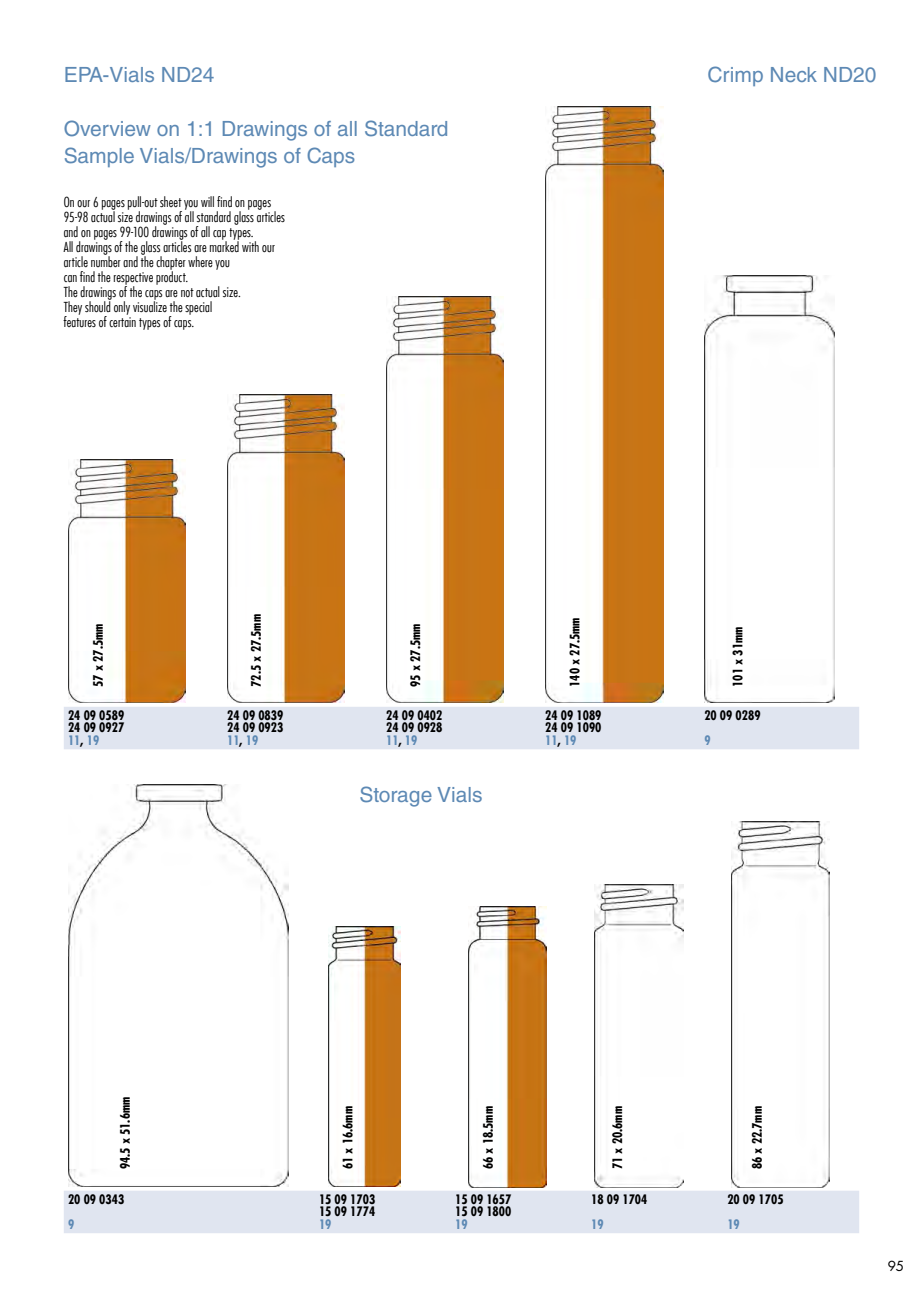
<style>
.page{position:relative;width:923px;height:1297px;background:#fff}
.page>*{position:absolute;margin:0;border:0;box-sizing:border-box;transform-origin:0 0}
.Head_1_Allgemein{font:21px/27px "Helvetica LT Std";color:#5d89b4}
.Kapitel_Info{font:300 condensed 13.5px/15px "Futura LT";letter-spacing:.01em;color:#000}
.t1{font:13.5px "Futura LT";color:#000}
.Tabelle_Nummern{font:700 condensed 12.75px "Futura LT";color:#000}
.Tabelle_Nummern-2{font:700 condensed 12.75px "Futura LT";color:#5d89b4}
.s1{color:#000}
</style>
<div class="page">
<div style="left:64px;top:1191px;width:795px;height:42px;background:#e0e5f0"></div>
<img style="left:68px;top:785px;width:220px;height:401px">
<img style="left:329px;top:927px;width:71px;height:260px">
<img style="left:468px;top:906px;width:79px;height:281px">
<img style="left:594px;top:884px;width:89px;height:303px">
<img style="left:731px;top:822px;width:98px;height:365px">
<div style="left:64px;top:707px;width:795px;height:42px;background:#e0e5f0"></div>
<img style="left:68px;top:459px;width:118px;height:243px">
<img style="left:227px;top:395px;width:118px;height:307px">
<img style="left:386px;top:296px;width:118px;height:406px">
<img style="left:545px;top:106px;width:118px;height:596px">
<img style="left:704px;top:275px;width:130px;height:427px">
<p class="Head_1_Allgemein" style="left:64px;top:61px;width:152px">EPA-Vials ND24</p>
<p class="Head_1_Allgemein" style="left:64px;top:115px;width:386px">Overview on 1:1 Drawings of all Standard<br>Sample Vials/Drawings of Caps</p>
<p class="Kapitel_Info" style="left:64px;top:195px;width:223px">On our 6 pages pull-out sheet you will find on pages<br>95-98 actual size drawings of all standard glass articles and on pages 99-100 drawings of all cap types.</p>
<p class="Kapitel_Info" style="left:64px;top:240px;width:212px">All drawings of the glass articles are marked with our article number and the chapter where you<br>can find the respective product.</p>
<p class="Kapitel_Info" style="left:64px;top:285px;width:178px">The drawings of the caps are not actual size.<br>They should only visualize the special features of certain types of caps.</p>
<p class="Head_1_Allgemein" style="left:707px;top:61px;width:171px">Crimp Neck ND20</p>
<p class="Tabelle_Nummern" style="left:90px;top:687px;width:65px;rotate:-90deg">57 x 27.5mm</p>
<p class="Tabelle_Nummern" style="left:248px;top:687px;width:74px;rotate:-90deg">72.5 x 27.5mm</p>
<p class="Tabelle_Nummern" style="left:408px;top:687px;width:65px;rotate:-90deg">95 x 27.5mm</p>
<p class="Tabelle_Nummern" style="left:567px;top:687px;width:71px;rotate:-90deg">140 x 27.5mm</p>
<p class="Tabelle_Nummern" style="left:730px;top:687px;width:62px;rotate:-90deg">101 x 31mm</p>
<p class="Tabelle_Nummern" style="left:68px;top:707px;width:58px">24 09 0589</p>
<p class="Tabelle_Nummern" style="left:68px;top:720px;width:58px">24 09 0927</p>
<p class="Tabelle_Nummern-2" style="left:68px;top:732px;width:33px">11<span class="s1">,</span> 19</p>
<p class="Tabelle_Nummern" style="left:227px;top:707px;width:58px">24 09 0839</p>
<p class="Tabelle_Nummern" style="left:227px;top:720px;width:58px">24 09 0923</p>
<p class="Tabelle_Nummern-2" style="left:227px;top:732px;width:33px">11<span class="s1">,</span> 19</p>
<p class="Tabelle_Nummern" style="left:386px;top:707px;width:58px">24 09 0402</p>
<p class="Tabelle_Nummern" style="left:386px;top:720px;width:58px">24 09 0928</p>
<p class="Tabelle_Nummern-2" style="left:386px;top:732px;width:33px">11<span class="s1">,</span> 19</p>
<p class="Head_1_Allgemein" style="left:359px;top:781px;width:125px">Storage Vials</p>
<p class="Tabelle_Nummern" style="left:545px;top:707px;width:58px">24 09 1089</p>
<p class="Tabelle_Nummern" style="left:545px;top:720px;width:58px">24 09 1090</p>
<p class="Tabelle_Nummern-2" style="left:545px;top:732px;width:33px">11<span class="s1">,</span> 19</p>
<p class="Tabelle_Nummern" style="left:704px;top:707px;width:58px">20 09 0289</p>
<p class="Tabelle_Nummern-2" style="left:704px;top:732px;width:8px">9</p>
<p class="Tabelle_Nummern" style="left:117px;top:1169px;width:74px;rotate:-90deg">94.5 x 51.6mm</p>
<p class="Tabelle_Nummern" style="left:340px;top:1169px;width:65px;rotate:-90deg">61 x 16.6mm</p>
<p class="Tabelle_Nummern" style="left:480px;top:1169px;width:65px;rotate:-90deg">66 x 18.5mm</p>
<p class="Tabelle_Nummern" style="left:609px;top:1169px;width:65px;rotate:-90deg">71 x 20.6mm</p>
<p class="Tabelle_Nummern" style="left:749px;top:1169px;width:65px;rotate:-90deg">86 x 22.7mm</p>
<p class="Tabelle_Nummern" style="left:68px;top:1191px;width:58px">20 09 0343</p>
<p class="Tabelle_Nummern-2" style="left:68px;top:1216px;width:8px">9</p>
<p class="Tabelle_Nummern" style="left:319px;top:1191px;width:58px">15 09 1703</p>
<p class="Tabelle_Nummern" style="left:319px;top:1204px;width:58px">15 09 1774</p>
<p class="Tabelle_Nummern-2" style="left:319px;top:1216px;width:14px">19</p>
<p class="Tabelle_Nummern" style="left:455px;top:1191px;width:58px">15 09 1657</p>
<p class="Tabelle_Nummern" style="left:455px;top:1204px;width:58px">15 09 1800</p>
<p class="Tabelle_Nummern-2" style="left:455px;top:1216px;width:14px">19</p>
<p class="Tabelle_Nummern" style="left:591px;top:1191px;width:58px">18 09 1704</p>
<p class="Tabelle_Nummern-2" style="left:591px;top:1216px;width:14px">19</p>
<p class="Tabelle_Nummern" style="left:727px;top:1191px;width:58px">20 09 1705</p>
<p class="Tabelle_Nummern-2" style="left:727px;top:1216px;width:14px">19</p>
<p class="t1" style="left:888px;top:1258px;width:18px">95</p>
</div>
